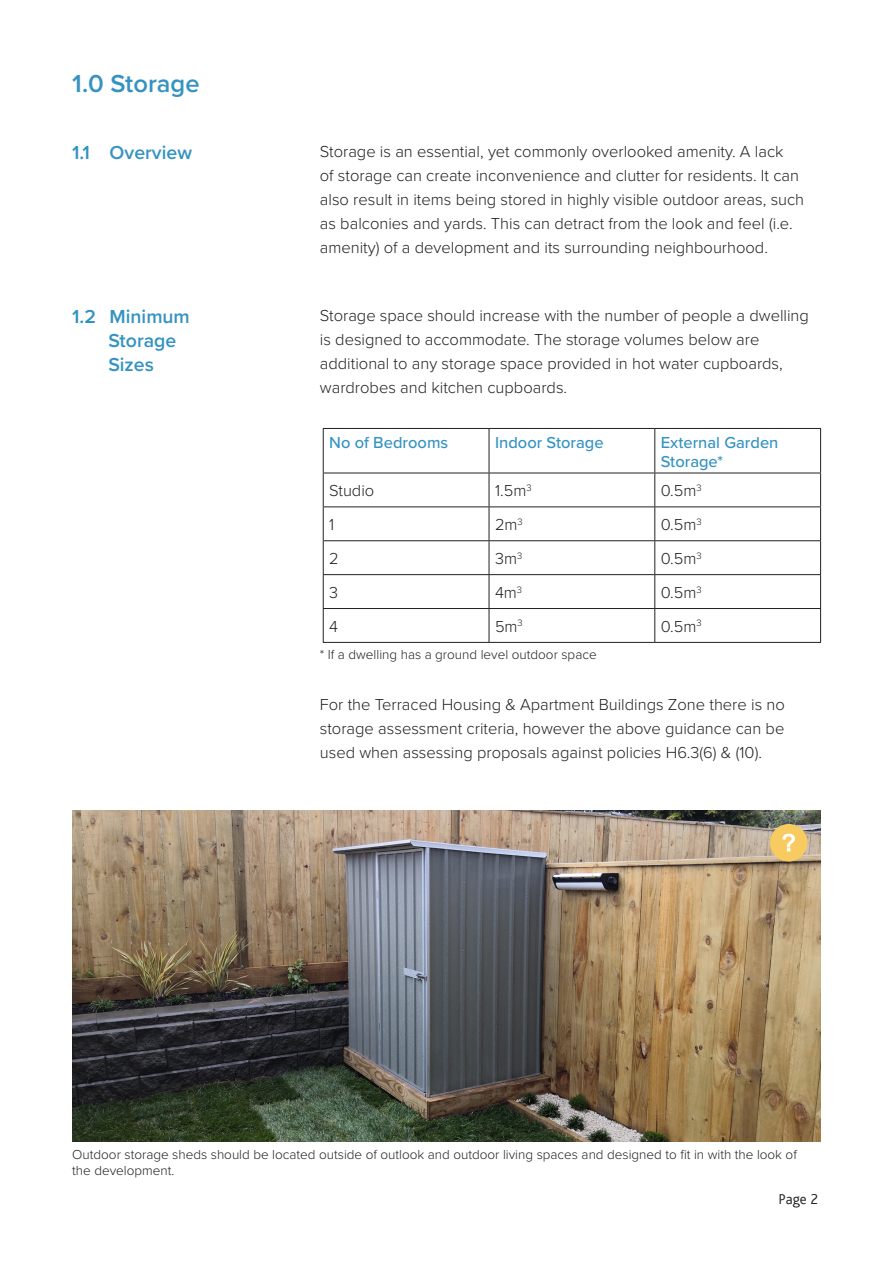
<style>
.page{position:relative;width:893px;height:1263px;background:#fff}
.page>*{position:absolute;margin:0;border:0;box-sizing:border-box;transform-origin:0 0}
.DE_Sub_Heading{font:600 25.5px "Proxima Nova";color:#3593c2}
.DE_Sub_Heading-2{font:23.1px "Arial";color:#fff;scale:1.09 1}
.Paragraph_Style_3{font:600 19.5px/24px "Proxima Nova";color:#3593c2}
.t1{font:600 19.5px "Proxima Nova";color:#3094c0}
.DE_Sub_Heading-3{font:300 16.5px/24px "Proxima Nova";color:#231f20}
.DE_Sub_Heading-4{font:500 16.5px/19.5px "Proxima Nova";color:#3593c2}
.t2{font:300 15px "AC Bliss";color:#231f20}
.DE_Caption{font:300 13.5px/16.2px "Proxima Nova";color:#231f20}
</style>
<div class="page">
<hr style="left:323px;top:428px;width:166px;height:1px;background:#231f20">
<hr style="left:323px;top:429px;width:1px;height:44px;background:#231f20">
<hr style="left:489px;top:428px;width:166px;height:1px;background:#231f20">
<hr style="left:489px;top:429px;width:1px;height:44px;background:#231f20">
<hr style="left:655px;top:428px;width:166px;height:1px;background:#231f20">
<hr style="left:654px;top:429px;width:1px;height:44px;background:#231f20">
<hr style="left:820px;top:429px;width:1px;height:44px;background:#231f20">
<hr style="left:323px;top:473px;width:166px;height:1px;background:#231f20">
<hr style="left:323px;top:473px;width:1px;height:33px;background:#231f20">
<hr style="left:489px;top:473px;width:166px;height:1px;background:#231f20">
<hr style="left:489px;top:473px;width:1px;height:33px;background:#231f20">
<hr style="left:655px;top:473px;width:166px;height:1px;background:#231f20">
<hr style="left:654px;top:473px;width:1px;height:33px;background:#231f20">
<hr style="left:820px;top:473px;width:1px;height:33px;background:#231f20">
<hr style="left:323px;top:506px;width:166px;height:1px;background:#231f20">
<hr style="left:323px;top:507px;width:1px;height:33px;background:#231f20">
<hr style="left:489px;top:506px;width:166px;height:1px;background:#231f20">
<hr style="left:489px;top:507px;width:1px;height:33px;background:#231f20">
<hr style="left:655px;top:506px;width:166px;height:1px;background:#231f20">
<hr style="left:654px;top:507px;width:1px;height:33px;background:#231f20">
<hr style="left:820px;top:507px;width:1px;height:33px;background:#231f20">
<hr style="left:323px;top:540px;width:166px;height:1px;background:#231f20">
<hr style="left:323px;top:541px;width:1px;height:33px;background:#231f20">
<hr style="left:489px;top:540px;width:166px;height:1px;background:#231f20">
<hr style="left:489px;top:541px;width:1px;height:33px;background:#231f20">
<hr style="left:655px;top:540px;width:166px;height:1px;background:#231f20">
<hr style="left:654px;top:541px;width:1px;height:33px;background:#231f20">
<hr style="left:820px;top:541px;width:1px;height:33px;background:#231f20">
<hr style="left:323px;top:574px;width:166px;height:1px;background:#231f20">
<hr style="left:323px;top:575px;width:1px;height:33px;background:#231f20">
<hr style="left:489px;top:574px;width:166px;height:1px;background:#231f20">
<hr style="left:489px;top:575px;width:1px;height:33px;background:#231f20">
<hr style="left:655px;top:574px;width:166px;height:1px;background:#231f20">
<hr style="left:654px;top:575px;width:1px;height:33px;background:#231f20">
<hr style="left:820px;top:575px;width:1px;height:33px;background:#231f20">
<hr style="left:323px;top:608px;width:166px;height:1px;background:#231f20">
<hr style="left:323px;top:609px;width:1px;height:33px;background:#231f20">
<hr style="left:489px;top:608px;width:166px;height:1px;background:#231f20">
<hr style="left:489px;top:609px;width:1px;height:33px;background:#231f20">
<hr style="left:655px;top:608px;width:166px;height:1px;background:#231f20">
<hr style="left:654px;top:609px;width:1px;height:33px;background:#231f20">
<hr style="left:820px;top:609px;width:1px;height:33px;background:#231f20">
<hr style="left:323px;top:642px;width:166px;height:1px;background:#231f20">
<hr style="left:489px;top:642px;width:166px;height:1px;background:#231f20">
<hr style="left:655px;top:642px;width:166px;height:1px;background:#231f20">
<img style="left:72px;top:810px;width:749px;height:332px">
<div style="left:770px;top:824px;width:37px;height:37px;background:#f7cb5f;border-radius:50%"></div>
<svg style="left:782px;top:833px;width:13px;height:19px"></svg>
<p class="DE_Sub_Heading" style="left:72px;top:65px;width:129px">1.0 Storage</p>
<p class="t1" style="left:72px;top:138px;width:19px">1.1</p>
<p class="Paragraph_Style_3" style="left:110px;top:140px;width:84px">Overview</p>
<p class="DE_Sub_Heading-3" style="left:320px;top:139px;width:486px">Storage is an essential, yet commonly overlooked amenity. A lack<br>of storage can create inconvenience and clutter for residents. It can also result in items being stored in highly visible outdoor areas, such as balconies and yards. This can detract from the look and feel (i.e. amenity) of a development and its surrounding neighbourhood.</p>
<p class="t1" style="left:72px;top:302px;width:25px">1.2</p>
<p class="Paragraph_Style_3" style="left:108px;top:304px;width:83px">Minimum<br>Storage<br>Sizes</p>
<p class="DE_Sub_Heading-3" style="left:320px;top:302px;width:491px">Storage space should increase with the number of people a dwelling is designed to accommodate. The storage volumes below are additional to any storage space provided in hot water cupboards, wardrobes and kitchen cupboards.</p>
<p class="DE_Sub_Heading-4" style="left:329px;top:432px;width:121px">No of Bedrooms</p>
<p class="DE_Sub_Heading-4" style="left:495px;top:432px;width:110px">Indoor Storage</p>
<p class="DE_Sub_Heading-4" style="left:661px;top:432px;width:119px">External Garden<br>Storage*</p>
<p class="DE_Sub_Heading-3" style="left:329px;top:478px;width:47px">Studio</p>
<p class="DE_Sub_Heading-3" style="left:495px;top:478px;width:38px">1.5m<sup>3</sup></p>
<p class="DE_Sub_Heading-3" style="left:661px;top:478px;width:42px">0.5m<sup>3</sup></p>
<p class="DE_Sub_Heading-3" style="left:329px;top:512px;width:7px">1</p>
<p class="DE_Sub_Heading-3" style="left:495px;top:512px;width:29px">2m<sup>3</sup></p>
<p class="DE_Sub_Heading-3" style="left:661px;top:512px;width:42px">0.5m<sup>3</sup></p>
<p class="DE_Sub_Heading-3" style="left:329px;top:546px;width:11px">2</p>
<p class="DE_Sub_Heading-3" style="left:495px;top:546px;width:29px">3m<sup>3</sup></p>
<p class="DE_Sub_Heading-3" style="left:661px;top:546px;width:42px">0.5m<sup>3</sup></p>
<p class="DE_Sub_Heading-3" style="left:329px;top:580px;width:10px">3</p>
<p class="DE_Sub_Heading-3" style="left:495px;top:580px;width:29px">4m<sup>3</sup></p>
<p class="DE_Sub_Heading-3" style="left:661px;top:580px;width:42px">0.5m<sup>3</sup></p>
<p class="DE_Sub_Heading-3" style="left:329px;top:614px;width:10px">4</p>
<p class="DE_Sub_Heading-3" style="left:495px;top:614px;width:29px">5m<sup>3</sup></p>
<p class="DE_Sub_Heading-3" style="left:661px;top:614px;width:42px">0.5m<sup>3</sup></p>
<p class="DE_Caption" style="left:320px;top:646px;width:278px">* If a dwelling has a ground level outdoor space</p>
<p class="DE_Sub_Heading-3" style="left:320px;top:691px;width:466px;text-align:justify">For the Terraced Housing &amp; Apartment Buildings Zone there is no storage assessment criteria, however the above guidance can be used when assessing proposals against policies H6.3(6) &amp; (10).</p>
<p class="DE_Sub_Heading-2" style="left:782px;top:827px;width:14px">?</p>
<p class="DE_Caption" style="left:72px;top:1145px;width:726px">Outdoor storage sheds should be located outside of outlook and outdoor living spaces and designed to fit in with the look of the development.</p>
<p class="t2" style="left:779px;top:1191px;width:41px">Page 2</p>
</div>
